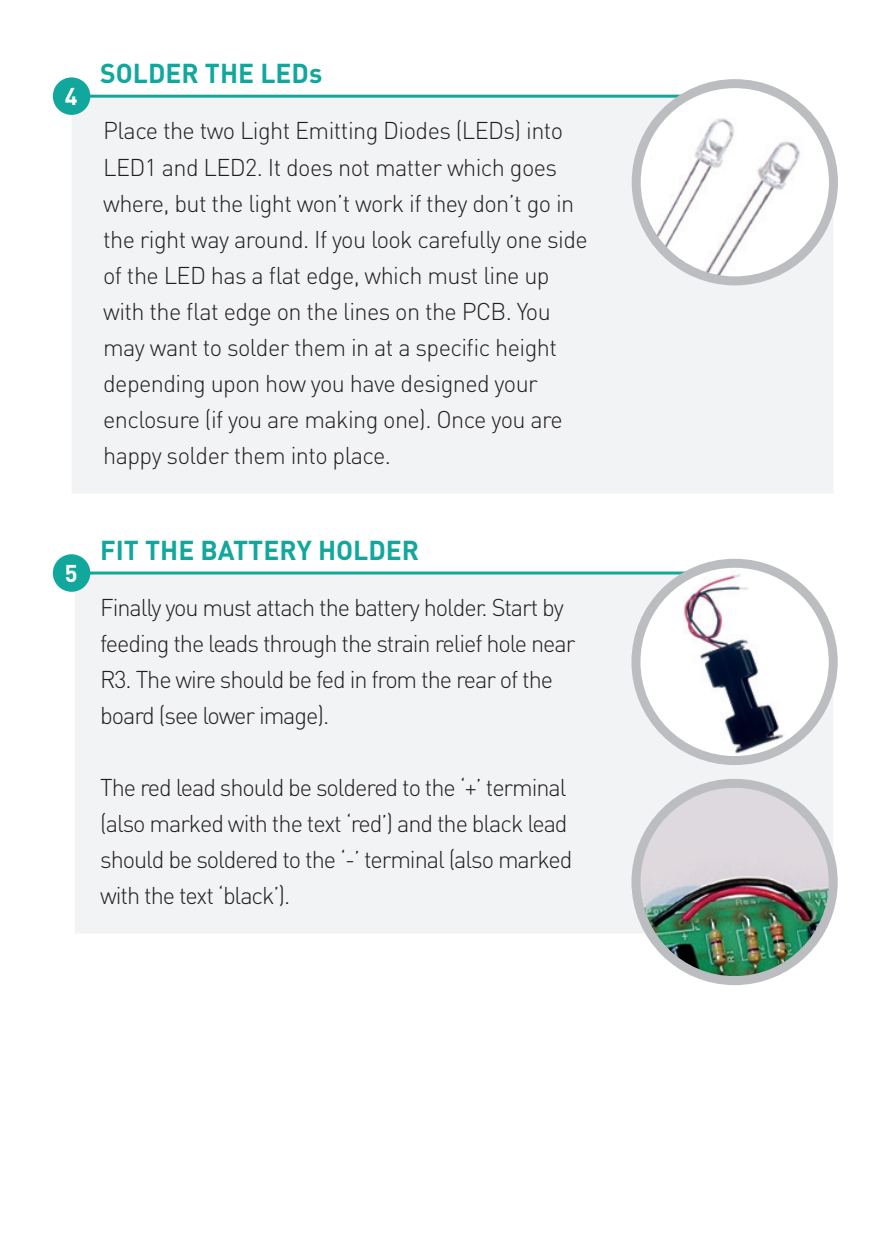
<style>
.page{position:relative;width:893px;height:1259px;background:#fff}
.page>*{position:absolute;margin:0;border:0;box-sizing:border-box;transform-origin:0 0}
.t1{font:700 27px "DIN Pro";color:#12a79d}
.t2{font:300 24px/36px "DIN Pro";letter-spacing:-.035em;color:#231f20}
.t3{font:700 24px "DIN Pro";color:#fff}
</style>
<div class="page">
<div style="left:72px;top:96px;width:761px;height:397px;background:#f2f3f4"></div>
<hr style="left:87px;top:95px;width:667px;height:3px;background:#12a79d">
<div style="left:53px;top:77px;width:37px;height:38px;background:#12a79d;border-radius:50%"></div>
<svg style="left:636px;top:84px;width:197px;height:197px"></svg>
<img style="left:636px;top:116px;width:167px;height:165px">
<div style="left:632px;top:79px;width:206px;height:206px;border:9px solid #bcbdc0;border-radius:50%"></div>
<div style="left:75px;top:573px;width:758px;height:360px;background:#f2f3f4"></div>
<hr style="left:85px;top:571px;width:651px;height:3px;background:#12a79d">
<div style="left:53px;top:554px;width:37px;height:38px;background:#12a79d;border-radius:50%"></div>
<div style="left:636px;top:563px;width:197px;height:197px;background:#fff;border-radius:50%"></div>
<img style="left:683px;top:568px;width:103px;height:187px">
<div style="left:631px;top:559px;width:207px;height:206px;border:9px solid #bcbdc0;border-radius:50%"></div>
<div style="left:636px;top:783px;width:197px;height:197px;background:#ded9de;border-radius:50%"></div>
<img style="left:636px;top:851px;width:197px;height:125px">
<div style="left:631px;top:779px;width:207px;height:206px;border:9px solid #bcbdc0;border-radius:50%"></div>
<p class="t3" style="left:65px;top:80px;width:14px">4</p>
<p class="t1" style="left:100px;top:55px;width:224px">SOLDER THE LEDs</p>
<p class="t2" style="left:103px;top:112px;width:486px">Place the two Light Emitting Diodes (LEDs) into LED1 and LED2. It does not matter which goes where, but the light won’t work if they don’t go in the right way around. If you look carefully one side of the LED has a flat edge, which must line up with the flat edge on the lines on the PCB. You may want to solder them in at a specific height depending upon how you have designed your enclosure (if you are making one). Once you are happy solder them into place.</p>
<p class="t3" style="left:65px;top:557px;width:14px">5</p>
<p class="t1" style="left:100px;top:532px;width:320px">FIT THE BATTERY HOLDER</p>
<p class="t2" style="left:100px;top:589px;width:477px">Finally you must attach the battery holder. Start by feeding the leads through the strain relief hole near R3. The wire should be fed in from the rear of the board (see lower image).</p>
<p class="t2" style="left:100px;top:769px;width:474px">The red lead should be soldered to the ‘+’ terminal (also marked with the text ‘red’) and the black lead should be soldered to the ‘-’ terminal (also marked with the text ‘black’).</p>
</div>
